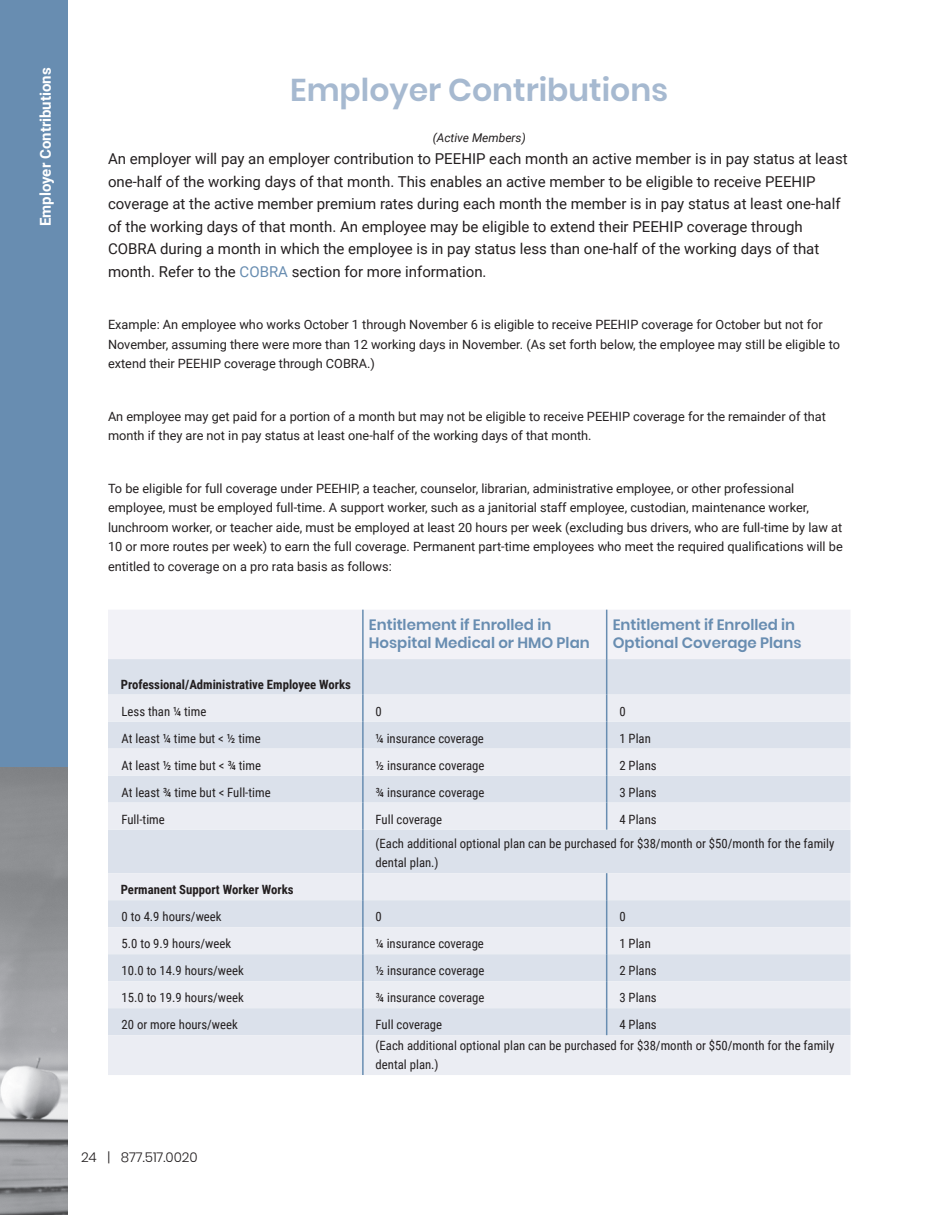
<style>
.page{position:relative;width:945px;height:1215px;background:#fff}
.page>*{position:absolute;margin:0;border:0;box-sizing:border-box;transform-origin:0 0}
.Page_Title{font:600 31.5px "Poppins";color:#a6b9d0}
.Opening_paragraph{font:15px/22.5px "Roboto";color:#231f20}
._19_table_subhead{font:600 15px/18px "Poppins";color:#688db1}
.t1{font:700 15px "Roboto";color:#fff}
.t2{font:300 13.5px "Poppins";color:#231f20}
.Normal_text{font:12.75px/19.5px "Roboto";color:#231f20}
._19_table_text{font:12.75px/19.5px "Roboto Condensed";color:#231f20}
.example_text{font:12.75px/19.5px "Roboto";color:#231f20}
._19_table_text-2{font:700 12.75px "Roboto Condensed";color:#231f20}
.sidebar{font:italic 12.75px "Georgia";color:#fff}
.subheading{font:italic 12px "Roboto";color:#231f20}
.s1{color:#688db1}
</style>
<div class="page">
<div style="left:108px;top:610px;width:742px;height:49px;background:#f2f2f7"></div>
<div style="left:108px;top:659px;width:742px;height:36px;background:#dbe1eb"></div>
<svg style="left:108px;top:695px;width:742px;height:380px;background:#e3e7ef"></svg>
<hr style="left:362px;top:610px;width:2px;height:49px;background:#688db1">
<hr style="left:606px;top:610px;width:1px;height:49px;background:#688db1">
<hr style="left:362px;top:659px;width:2px;height:36px;background:#688db1">
<hr style="left:606px;top:659px;width:1px;height:36px;background:#688db1">
<hr style="left:362px;top:695px;width:2px;height:27px;background:#688db1">
<hr style="left:362px;top:722px;width:2px;height:27px;background:#688db1">
<hr style="left:362px;top:749px;width:2px;height:27px;background:#688db1">
<hr style="left:362px;top:776px;width:2px;height:27px;background:#688db1">
<hr style="left:362px;top:803px;width:2px;height:27px;background:#688db1">
<svg style="left:606px;top:695px;width:1px;height:135px"></svg>
<hr style="left:362px;top:830px;width:2px;height:43px;background:#688db1">
<hr style="left:362px;top:873px;width:2px;height:27px;background:#688db1">
<hr style="left:362px;top:900px;width:2px;height:27px;background:#688db1">
<hr style="left:362px;top:927px;width:2px;height:27px;background:#688db1">
<hr style="left:362px;top:954px;width:2px;height:27px;background:#688db1">
<hr style="left:362px;top:981px;width:2px;height:27px;background:#688db1">
<hr style="left:362px;top:1008px;width:2px;height:27px;background:#688db1">
<svg style="left:606px;top:873px;width:1px;height:162px"></svg>
<hr style="left:362px;top:1035px;width:2px;height:40px;background:#688db1">
<div style="left:0;top:0;width:68px;height:767px;background:#688db1"></div>
<img style="left:0;top:767px;width:68px;height:448px">
<p class="sidebar" style="left:30px;top:245px;width:179px;rotate:-90deg">PEEHIP Hospital Medical Plan</p>
<p class="t1" style="left:35px;top:226px;width:160px;rotate:-90deg">Employer Contributions</p>
<p class="Page_Title" style="left:290px;top:71px;width:380px">Employer Contributions</p>
<p class="subheading" style="left:433px;top:129px;width:95px">(Active Members)</p>
<p class="Opening_paragraph" style="left:108px;top:147px;width:741px">An employer will pay an employer contribution to PEEHIP each month an active member is in pay status at least one-half of the working days of that month. This enables an active member to be eligible to receive PEEHIP coverage at the active member premium rates during each month the member is in pay status at least one-half of the working days of that month. An employee may be eligible to extend their PEEHIP coverage through COBRA during a month in which the employee is in pay status less than one-half of the working days of that month. Refer to the <span class="s1">COBRA</span> section for more information.</p>
<p class="example_text" style="left:108px;top:314px;width:734px">Example: An employee who works October 1 through November 6 is eligible to receive PEEHIP coverage for October but not for<br>November, assuming there were more than 12 working days in November. (As set forth below, the employee may still be eligible to extend their PEEHIP coverage through COBRA.)</p>
<p class="Normal_text" style="left:108px;top:406px;width:720px">An employee may get paid for a portion of a month but may not be eligible to receive PEEHIP coverage for the remainder of that month if they are not in pay status at least one-half of the working days of that month.</p>
<p class="Normal_text" style="left:108px;top:478px;width:736px">To be eligible for full coverage under PEEHIP, a teacher, counselor, librarian, administrative employee, or other professional employee, must be employed full-time. A support worker, such as a janitorial staff employee, custodian, maintenance worker, lunchroom worker, or teacher aide, must be employed at least 20 hours per week (excluding bus drivers, who are full-time by law at 10 or more routes per week) to earn the full coverage. Permanent part-time employees who meet the required qualifications will be entitled to coverage on a pro rata basis as follows:</p>
<p class="_19_table_subhead" style="left:369px;top:616px;width:222px">Entitlement if Enrolled in<br>Hospital Medical or HMO Plan</p>
<p class="_19_table_subhead" style="left:613px;top:616px;width:190px">Entitlement if Enrolled in<br>Optional Coverage Plans</p>
<p class="_19_table_text-2" style="left:121px;top:675px;width:232px">Professional/Administrative Employee Works</p>
<p class="_19_table_text" style="left:122px;top:701px;width:86px">Less than ¼ time</p>
<p class="_19_table_text" style="left:376px;top:701px;width:8px">0</p>
<p class="_19_table_text" style="left:619px;top:701px;width:8px">0</p>
<p class="_19_table_text" style="left:122px;top:728px;width:141px">At least ¼ time but &lt; ½ time</p>
<p class="_19_table_text" style="left:376px;top:728px;width:110px">¼ insurance coverage</p>
<p class="_19_table_text" style="left:619px;top:728px;width:33px">1 Plan</p>
<p class="_19_table_text" style="left:122px;top:755px;width:141px">At least ½ time but &lt; ¾ time</p>
<p class="_19_table_text" style="left:376px;top:755px;width:110px">½ insurance coverage</p>
<p class="_19_table_text" style="left:619px;top:755px;width:39px">2 Plans</p>
<p class="_19_table_text" style="left:122px;top:782px;width:151px">At least ¾ time but &lt; Full-time</p>
<p class="_19_table_text" style="left:376px;top:782px;width:110px">¾ insurance coverage</p>
<p class="_19_table_text" style="left:619px;top:782px;width:39px">3 Plans</p>
<p class="_19_table_text" style="left:122px;top:809px;width:45px">Full-time</p>
<p class="_19_table_text" style="left:376px;top:809px;width:68px">Full coverage</p>
<p class="_19_table_text" style="left:619px;top:809px;width:39px">4 Plans</p>
<p class="_19_table_text" style="left:376px;top:833px;width:460px">(Each additional optional plan can be purchased for $38/month or $50/month for the family dental plan.)</p>
<p class="_19_table_text-2" style="left:121px;top:881px;width:174px">Permanent Support Worker Works</p>
<p class="_19_table_text" style="left:122px;top:906px;width:102px">0 to 4.9 hours/week</p>
<p class="_19_table_text" style="left:376px;top:906px;width:8px">0</p>
<p class="_19_table_text" style="left:619px;top:906px;width:8px">0</p>
<p class="_19_table_text" style="left:122px;top:933px;width:111px">5.0 to 9.9 hours/week</p>
<p class="_19_table_text" style="left:376px;top:933px;width:110px">¼ insurance coverage</p>
<p class="_19_table_text" style="left:619px;top:933px;width:33px">1 Plan</p>
<p class="_19_table_text" style="left:122px;top:960px;width:124px">10.0 to 14.9 hours/week</p>
<p class="_19_table_text" style="left:376px;top:960px;width:110px">½ insurance coverage</p>
<p class="_19_table_text" style="left:619px;top:960px;width:39px">2 Plans</p>
<p class="_19_table_text" style="left:122px;top:987px;width:124px">15.0 to 19.9 hours/week</p>
<p class="_19_table_text" style="left:376px;top:987px;width:110px">¾ insurance coverage</p>
<p class="_19_table_text" style="left:619px;top:987px;width:39px">3 Plans</p>
<p class="_19_table_text" style="left:122px;top:1014px;width:118px">20 or more hours/week</p>
<p class="_19_table_text" style="left:376px;top:1014px;width:68px">Full coverage</p>
<p class="_19_table_text" style="left:619px;top:1014px;width:39px">4 Plans</p>
<p class="_19_table_text" style="left:376px;top:1035px;width:460px">(Each additional optional plan can be purchased for $38/month or $50/month for the family dental plan.)</p>
<p class="t2" style="left:81px;top:1149px;width:118px">24 | 877.517.0020</p>
</div>
